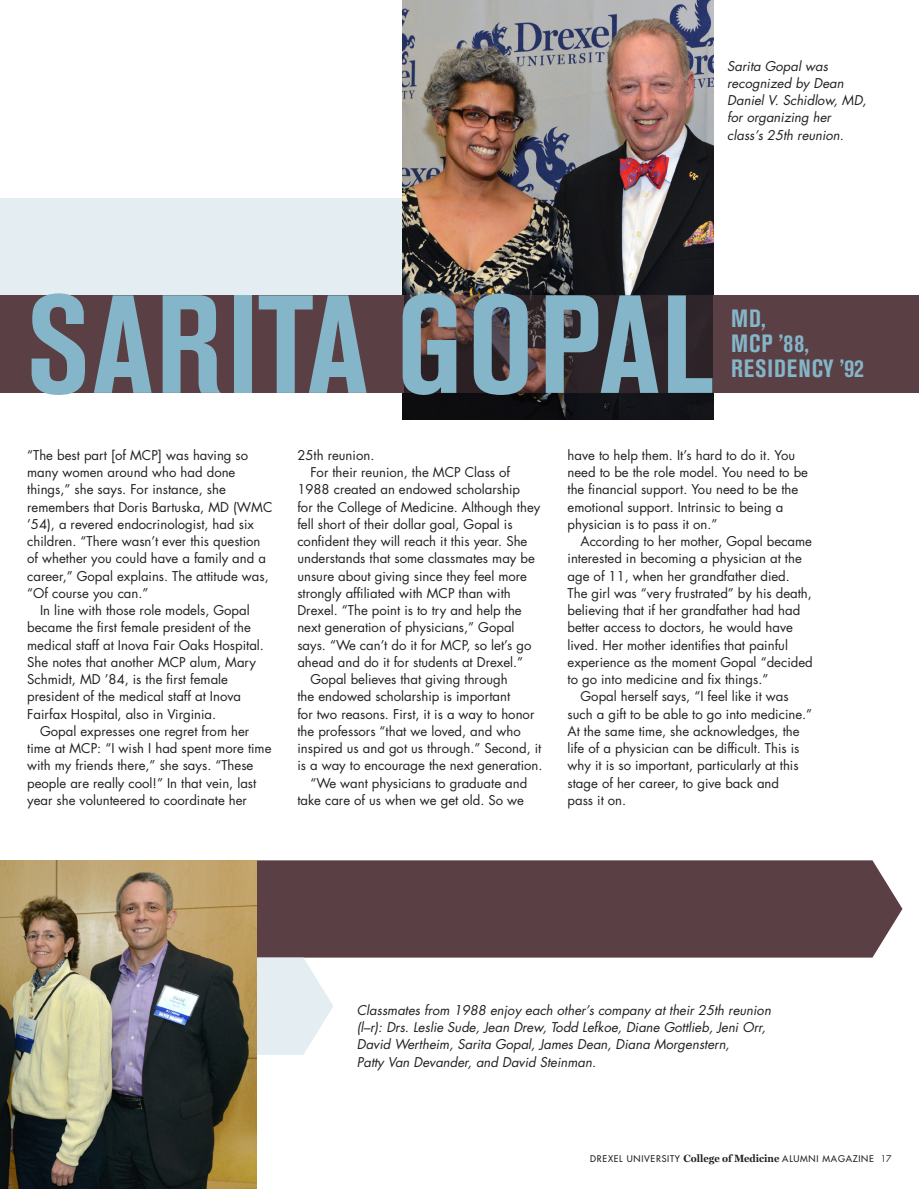
<style>
.page{position:relative;width:919px;height:1189px;background:#fff}
.page>*{position:absolute;margin:0;border:0;box-sizing:border-box;transform-origin:0 0}
.t1{font:700 condensed 138px "Akzidenz Grotesk BE";letter-spacing:.02em;color:#84b5c8}
.t2{font:700 condensed 24.75px/24.8px "Akzidenz Grotesk BE";letter-spacing:.035em;color:#84b5c8}
.t3{font:13.2px/17.2px "Futura";color:#231f20}
.t4{font:italic 13.2px/17.2px "Futura";color:#231f20}
.t5{font:9px "Futura";letter-spacing:.08em;color:#231f20}
.s1{font-family:"Miller Text";font-weight:700;font-size:10.5px}
.s2{font-style:inherit}
</style>
<div class="page">
<div style="left:257px;top:860px;width:645px;height:97px;background:#5a3f44"></div>
<div style="left:0;top:198px;width:633px;height:97px;background:#e4eef2"></div>
<img style="left:403px;top:0;width:310px;height:419px">
<svg style="left:257px;top:957px;width:76px;height:97px"></svg>
<img style="left:0;top:860px;width:257px;height:328px">
<div style="left:0;top:295px;width:403px;height:97px;background:#5a3f44"></div>
<div style="left:713px;top:295px;width:205px;height:97px;background:#5a3f44"></div>
<svg style="left:403px;top:295px;width:310px;height:97px;background:#3d2f31"></svg>
<p class="t4" style="left:727px;top:57px;width:141px">Sarita Gopal was recognized by Dean<br>Daniel V. Schidlow, MD, for organizing her class’s 25th reunion.</p>
<h1 class="t1" style="left:26px;top:266px;width:688px">SARITA GOPAL</h1>
<h2 class="t2" style="left:731px;top:306px;width:134px">MD,<br>MCP ’88,<br>RESIDENCY ’92</h2>
<p class="t3" style="left:27px;top:446px;width:222px">“The best part [of MCP] was having so</p>
<p class="t3" style="left:27px;top:463px;width:210px">many women around who had done</p>
<p class="t3" style="left:27px;top:480px;width:200px">things,” she says. For instance, she</p>
<p class="t3" style="left:27px;top:498px;width:247px">remembers that Doris Bartuska, MD (WMC</p>
<p class="t3" style="left:27px;top:515px;width:228px">’54), a revered endocrinologist, had six</p>
<p class="t3" style="left:27px;top:532px;width:235px">children. “There wasn’t ever this question</p>
<p class="t3" style="left:27px;top:549px;width:240px">of whether you could have a family and a</p>
<p class="t3" style="left:27px;top:567px;width:243px">career,” Gopal explains. The attitude was,</p>
<p class="t3" style="left:27px;top:584px;width:123px">“Of course you can.”</p>
<p class="t3" style="left:40px;top:601px;width:211px">In line with those role models, Gopal</p>
<p class="t3" style="left:27px;top:618px;width:225px">became the first female president of the</p>
<p class="t3" style="left:27px;top:636px;width:238px">medical staff at Inova Fair Oaks Hospital.</p>
<p class="t3" style="left:27px;top:653px;width:230px">She notes that another MCP alum, Mary</p>
<p class="t3" style="left:27px;top:670px;width:202px">Schmidt, MD ’84, is the first female</p>
<p class="t3" style="left:27px;top:687px;width:215px">president of the medical staff at Inova</p>
<p class="t3" style="left:27px;top:705px;width:190px">Fairfax Hospital, also in Virginia.</p>
<p class="t3" style="left:40px;top:722px;width:211px">Gopal expresses one regret from her</p>
<p class="t3" style="left:27px;top:739px;width:246px">time at MCP: “I wish I had spent more time</p>
<p class="t3" style="left:27px;top:756px;width:228px">with my friends there,” she says. “These</p>
<p class="t3" style="left:27px;top:774px;width:231px">people are really cool!” In that vein, last</p>
<p class="t3" style="left:27px;top:791px;width:221px">year she volunteered to coordinate her</p>
<p class="t3" style="left:297px;top:446px;width:78px">25th reunion.</p>
<p class="t3" style="left:310px;top:463px;width:201px">For their reunion, the MCP Class of</p>
<p class="t3" style="left:297px;top:480px;width:224px">1988 created an endowed scholarship</p>
<p class="t3" style="left:297px;top:498px;width:244px">for the College of Medicine. Although they</p>
<p class="t3" style="left:297px;top:515px;width:217px">fell short of their dollar goal, Gopal is</p>
<p class="t3" style="left:297px;top:532px;width:231px">confident they will reach it this year. She</p>
<p class="t3" style="left:297px;top:549px;width:239px">understands that some classmates may be</p>
<p class="t3" style="left:297px;top:567px;width:231px">unsure about giving since they feel more</p>
<p class="t3" style="left:297px;top:584px;width:215px">strongly affiliated with MCP than with</p>
<p class="t3" style="left:297px;top:601px;width:226px">Drexel. “The point is to try and help the</p>
<p class="t3" style="left:297px;top:618px;width:219px">next generation of physicians,” Gopal</p>
<p class="t3" style="left:297px;top:636px;width:236px">says. “We can’t do it for MCP, so let’s go</p>
<p class="t3" style="left:297px;top:653px;width:227px">ahead and do it for students at Drexel.”</p>
<p class="t3" style="left:310px;top:670px;width:199px">Gopal believes that giving through</p>
<p class="t3" style="left:297px;top:687px;width:214px">the endowed scholarship is important</p>
<p class="t3" style="left:297px;top:705px;width:238px">for two reasons. First, it is a way to honor</p>
<p class="t3" style="left:297px;top:722px;width:225px">the professors “that we loved, and who</p>
<p class="t3" style="left:297px;top:739px;width:245px">inspired us and got us through.” Second, it</p>
<p class="t3" style="left:297px;top:756px;width:247px">is a way to encourage the next generation.</p>
<p class="t3" style="left:310px;top:774px;width:218px">“We want physicians to graduate and</p>
<p class="t3" style="left:297px;top:791px;width:228px">take care of us when we get old. So we</p>
<p class="t3" style="left:567px;top:446px;width:242px">have to help them. It’s hard to do it. You need to be the role model. You need to be the financial support. You need to be the emotional support. Intrinsic to being a physician is to pass it on.”</p>
<p class="t3" style="left:580px;top:532px;width:233px">According to her mother, Gopal became</p>
<p class="t3" style="left:567px;top:549px;width:236px">interested in becoming a physician at the</p>
<p class="t3" style="left:567px;top:567px;width:224px">age of 11, when her grandfather died.</p>
<p class="t3" style="left:567px;top:584px;width:246px">The girl was “very frustrated” by his death,</p>
<p class="t3" style="left:567px;top:601px;width:234px">believing that if her grandfather had had</p>
<p class="t3" style="left:567px;top:618px;width:227px">better access to doctors, he would have</p>
<p class="t3" style="left:567px;top:636px;width:222px">lived. Her mother identifies that painful</p>
<p class="t3" style="left:567px;top:653px;width:247px">experience as the moment Gopal “decided</p>
<p class="t3" style="left:567px;top:670px;width:202px">to go into medicine and fix things.”</p>
<p class="t3" style="left:580px;top:687px;width:210px">Gopal herself says, “I feel like it was</p>
<p class="t3" style="left:567px;top:705px;width:246px">such a gift to be able to go into medicine.”</p>
<p class="t3" style="left:567px;top:722px;width:233px">At the same time, she acknowledges, the</p>
<p class="t3" style="left:567px;top:739px;width:233px">life of a physician can be difficult. This is</p>
<p class="t3" style="left:567px;top:756px;width:232px">why it is so important, particularly at this</p>
<p class="t3" style="left:567px;top:774px;width:213px">stage of her career, to give back and</p>
<p class="t3" style="left:567px;top:791px;width:60px">pass it on.</p>
<p class="t4" style="left:357px;top:1001px;width:415px">Classmates from 1988 enjoy each other’s company at their 25th reunion (l–r): Drs. Leslie Sude, Jean Drew, Todd Lefkoe, Diane Gottlieb, Jeni Orr, David Wertheim, Sarita Gopal, James Dean, Diana Morgenstern,<br>Patty Van Devander, and David Steinman.</p>
<p class="t5" style="left:590px;top:1153px;width:303px">DREXEL UNIVERSITY <span class="s1">College of Medicine</span> ALUMNI MAGAZINE <span class="s2">17</span></p>
</div>
